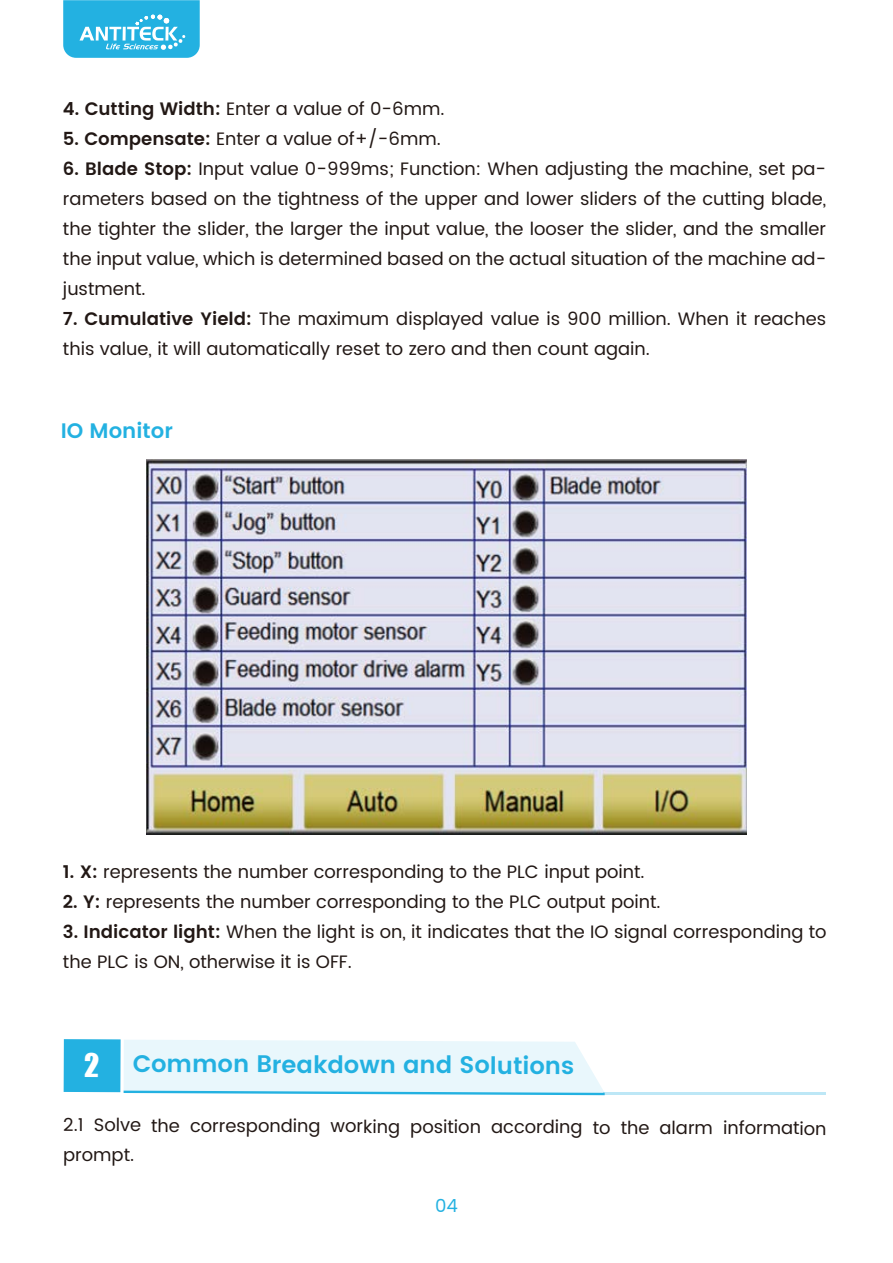
<style>
.page{position:relative;width:893px;height:1263px;background:#fff}
.page>*{position:absolute;margin:0;border:0;box-sizing:border-box;transform-origin:0 0}
.t1{font:600 24px "Poppins";letter-spacing:-.005em;color:#23b1e1}
.t2{font:600 21px "Poppins";color:#23b1e1}
.t3{font:18px/30px "Poppins";color:#221815}
.t4{font:18px "Poppins";color:#23b1e1}
.s1{font-weight:600}
.s2{font-family:"Impact";font-weight:400;font-size:30px;color:#fff}
</style>
<div class="page">
<svg style="left:124px;top:1040px;width:481px;height:55px;background:#e1f4fa"></svg>
<hr style="left:603px;top:1092px;width:222px;height:2px;background:#23b1e1">
<div style="left:64px;top:1039px;width:57px;height:53px;background:#23b1e1"></div>
<img style="left:146px;top:459px;width:600px;height:375px">
<svg style="left:63px;top:0;width:137px;height:58px;background:#40bbe4"></svg>
<p class="t3" style="left:63px;top:94px;width:383px"><span class="s1">4. Cutting Width:</span> Enter a value of 0-6mm.</p>
<p class="t3" style="left:63px;top:124px;width:379px"><span class="s1">5. Compensate:</span> Enter a value of+/-6mm.</p>
<p class="t3" style="left:63px;top:154px;width:765px;text-align:justify"><span class="s1">6. Blade Stop:</span> Input value 0-999ms; Function: When adjusting the machine, set pa&shy;rameters based on the tightness of the upper and lower sliders of the cutting blade, the tighter the slider, the larger the input value, the looser the slider, and the smaller the input value, which is determined based on the actual situation of the machine ad&shy;justment.</p>
<p class="t3" style="left:63px;top:304px;width:765px"><span class="s1">7. Cumulative Yield:</span> The maximum displayed value is 900 million. When it reaches this value, it will automatically reset to zero and then count again.</p>
<p class="t2" style="left:61px;top:415px;width:114px">IO Monitor</p>
<p class="t3" style="left:63px;top:857px;width:583px"><span class="s1">1. X:</span> represents the number corresponding to the PLC input point.</p>
<p class="t3" style="left:63px;top:887px;width:599px"><span class="s1">2. Y:</span> represents the number corresponding to the PLC output point.</p>
<p class="t3" style="left:63px;top:917px;width:765px"><span class="s1">3. Indicator light:</span> When the light is on, it indicates that the IO signal corresponding to the PLC is ON, otherwise it is OFF.</p>
<h1 class="t1" style="left:84px;top:1046px;width:492px"><span class="s2">2</span> Common Breakdown and Solutions</h1>
<p class="t3" style="left:63px;top:1113px;width:765px;line-height:28.3px">2.1 Solve the corresponding working position according to the alarm information prompt.</p>
<p class="t4" style="left:435px;top:1193px;width:24px">04</p>
</div>
